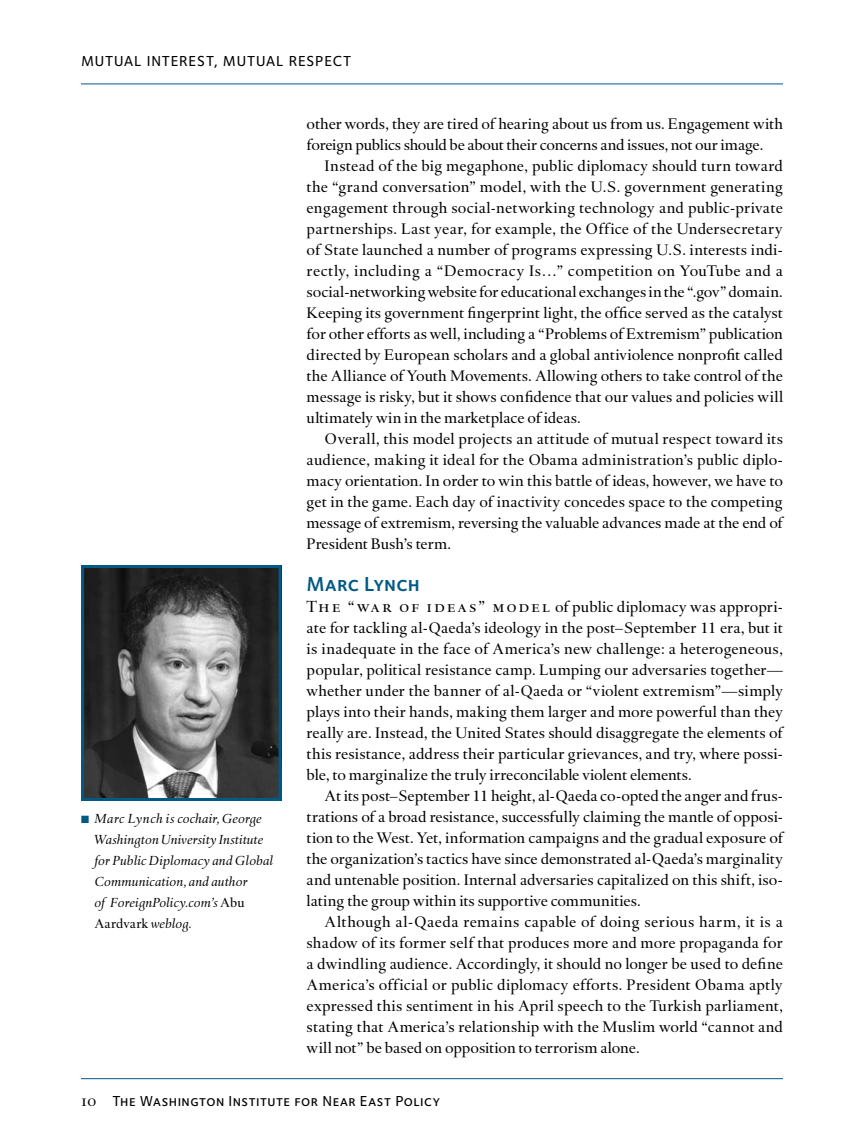
<style>
.page{position:relative;width:864px;height:1134px;background:#fff}
.page>*{position:absolute;margin:0;border:0;box-sizing:border-box;transform-origin:0 0}
.t1{font:21px "Foundry Sterling Demi Expert";letter-spacing:.01em;color:#005a84}
.t2{font:15.75px/21px "DTL Haarlemmer D";letter-spacing:-.01em;color:#000;text-align:justify}
.t3{font:15px "Foundry Sterling Medium Expert";letter-spacing:.035em;color:#000}
.t4{font:italic 13.5px/21px "DTL Haarlemmer D";letter-spacing:.015em;color:#000}
.s1{color:#005a84}
.s2{font-style:normal}
.s3{font-family:"DTL Haarlemmer D Caps";font-size:16.5px}
</style>
<div class="page">
<hr style="left:81px;top:1078px;width:702px;height:1px;background:#005a84">
<hr style="left:81px;top:84px;width:702px;height:1px;background:#005a84">
<img style="left:85px;top:569px;width:193px;height:228px">
<div style="left:81px;top:565px;width:201px;height:236px;border:3px solid #005a84"></div>
<p class="t3" style="left:81px;top:52px;width:25px">Mutua</p>
<p class="t3" style="left:134px;top:52px;width:27px">l Interest</p>
<p class="t3" style="left:214px;top:52px;width:34px">, Mutua</p>
<p class="t3" style="left:276px;top:52px;width:31px">l Respe</p>
<p class="t3" style="left:333px;top:52px;width:19px">ct</p>
<p class="t4" style="left:95px;top:808px;width:180px;text-indent:-14px"><span class="s1">■</span> Marc Lynch is cochair, George<br>Washington University Institute for Public Diplomacy and Global<br>Communication, and author<br>of ForeignPolicy.com’s <span class="s2">Abu<br>Aardvark</span> weblog.</p>
<p class="t2" style="left:307px;top:114px;width:478px">other words, they are tired of hearing about us from us. Engagement with foreign publics should be about their concerns and issues, not our image.</p>
<p class="t2" style="left:307px;top:156px;width:478px;text-indent:18px">Instead of the big megaphone, public diplomacy should turn toward the “grand conversation” model, with the U.S. government generating engagement through social-networking technology and public-private partnerships. Last year, for example, the Office of the Undersecretary of State launched a number of programs expressing U.S. interests indi&shy;rectly, including a “Democracy Is…” competition on YouTube and a social-networking website for educational exchanges in the “.gov” domain.<br>Keeping its government fingerprint light, the office served as the catalyst for other efforts as well, including a “Problems of Extremism” publication directed by European scholars and a global antiviolence nonprofit called the Alliance of Youth Movements. Allowing others to take control of the message is risky, but it shows confidence that our values and policies will ultimately win in the marketplace of ideas.</p>
<p class="t2" style="left:307px;top:428px;width:478px;text-indent:18px">Overall, this model projects an attitude of mutual respect toward its audience, making it ideal for the Obama administration’s public diplo&shy;macy orientation. In order to win this battle of ideas, however, we have to get in the game. Each day of inactivity concedes space to the competing message of extremism, reversing the valuable advances made at the end of President Bush’s term.</p>
<h1 class="t1" style="left:307px;top:571px;width:115px">Marc Lynch</h1>
<p class="t2" style="left:307px;top:597px;width:478px"><span class="s3">The “war of ideas” model</span> of public diplomacy was appropri&shy;ate for tackling al-Qaeda’s ideology in the post–September 11 era, but it is inadequate in the face of America’s new challenge: a heterogeneous, popular, political resistance camp. Lumping our adversaries together— whether under the banner of al-Qaeda or “violent extremism”—simply plays into their hands, making them larger and more powerful than they really are. Instead, the United States should disaggregate the elements of this resistance, address their particular grievances, and try, where possi&shy;ble, to marginalize the truly irreconcilable violent elements.</p>
<p class="t2" style="left:307px;top:785px;width:478px;text-indent:18px">At its post–September 11 height, al-Qaeda co-opted the anger and frus&shy;trations of a broad resistance, successfully claiming the mantle of opposi&shy;tion to the West. Yet, information campaigns and the gradual exposure of the organization’s tactics have since demonstrated al-Qaeda’s marginality and untenable position. Internal adversaries capitalized on this shift, iso&shy;lating the group within its supportive communities.</p>
<p class="t2" style="left:307px;top:911px;width:478px;text-indent:18px">Although al-Qaeda remains capable of doing serious harm, it is a shadow of its former self that produces more and more propaganda for a dwindling audience. Accordingly, it should no longer be used to define America’s official or public diplomacy efforts. President Obama aptly expressed this sentiment in his April speech to the Turkish parliament, stating that America’s relationship with the Muslim world “cannot and will not” be based on opposition to terrorism alone.</p>
<p class="t3" style="left:81px;top:1092px;width:360px"><span class="s3">10</span> The Washington Institute for Near East Policy</p>
</div>
